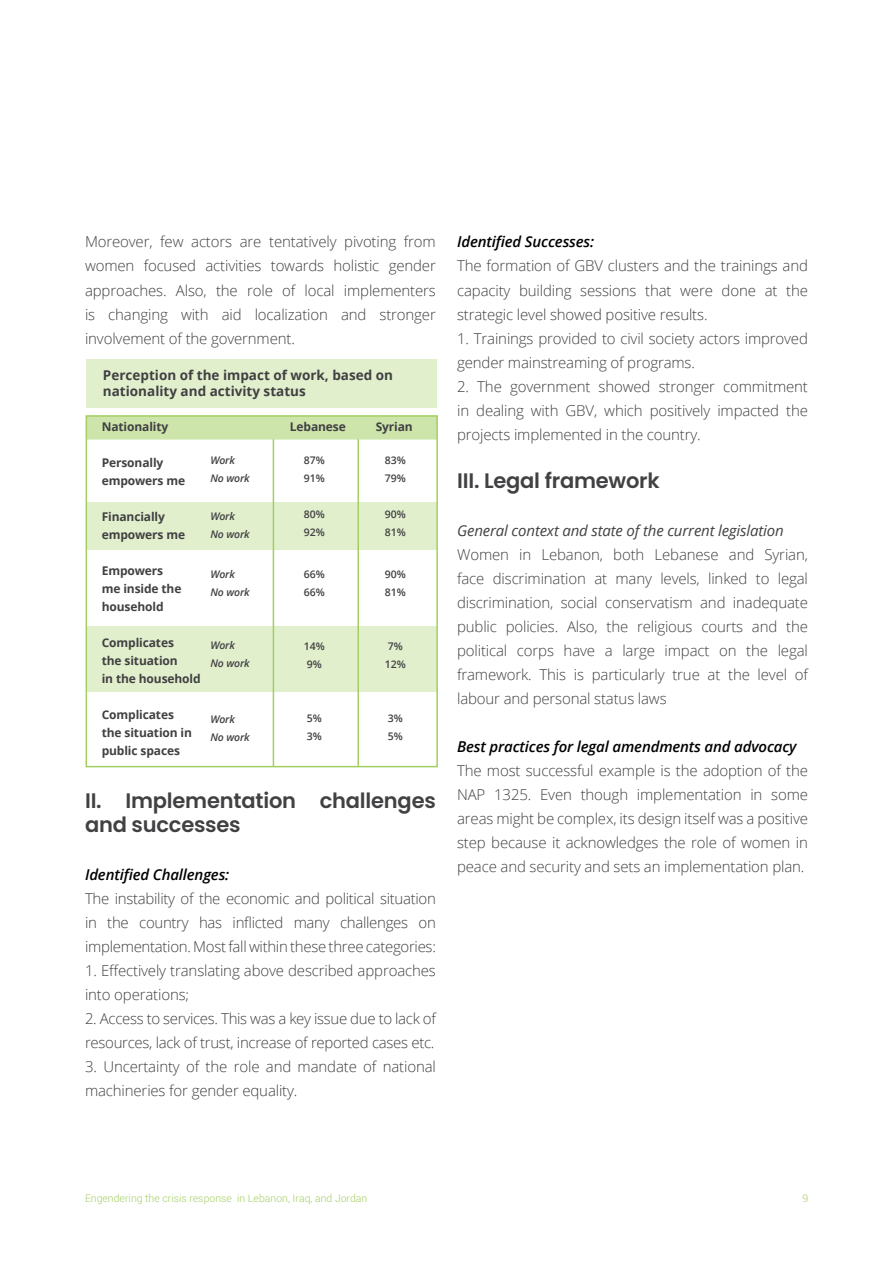
<style>
.page{position:relative;width:893px;height:1263px;background:#fff}
.page>*{position:absolute;margin:0;border:0;box-sizing:border-box;transform-origin:0 0}
.t1{font:600 21px/24px "Poppins";letter-spacing:-.01em;color:#414042}
.t2{font:300 15px/24px "Open Sans";letter-spacing:-.01em;color:#414042;text-align:justify}
.t3{font:italic 600 15px "Open Sans";letter-spacing:-.01em;color:#000}
.t4{font:italic 15px "Open Sans";letter-spacing:-.01em;color:#414042}
.t5{font:700 13.5px/16.2px "Open Sans";color:#414042}
.t6{font:700 12px/18px "Open Sans";letter-spacing:-.01em;color:#414042}
.t7{font:600 10.5px/18px "Open Sans";letter-spacing:-.01em;color:#414042}
.t8{font:300 10.5px "Roboto";color:#a3cf62}
.t9{font:italic 600 10.5px/18px "Open Sans";letter-spacing:-.01em;color:#414042}
</style>
<div class="page">
<div style="left:86px;top:416px;width:351px;height:24px;background:#e1efcd"></div>
<div style="left:86px;top:417px;width:351px;height:22px;background:#cde4ab"></div>
<div style="left:86px;top:359px;width:351px;height:49px;background:#e1efcd"></div>
<div style="left:86px;top:503px;width:351px;height:47px;background:#e1efcd"></div>
<div style="left:86px;top:626px;width:351px;height:66px;background:#e1efcd"></div>
<div style="left:86px;top:415px;width:352px;height:352px;border:2px solid #a3cf62"></div>
<hr style="left:357px;top:439px;width:2px;height:328px;background:#a3cf62">
<hr style="left:273px;top:439px;width:1px;height:328px;background:#a3cf62">
<p class="t2" style="left:85px;top:230px;width:352px">Moreover, few actors are tentatively pivoting from women focused activities towards holistic gender approaches. Also, the role of local implementers is changing with aid localization and stronger involvement of the government.</p>
<p class="t5" style="left:103px;top:366px;width:292px">Perception of the impact of work, based on nationality and activity status</p>
<p class="t6" style="left:102px;top:417px;width:68px">Nationality</p>
<p class="t6" style="left:102px;top:453px;width:85px">Personally empowers me</p>
<p class="t6" style="left:102px;top:507px;width:85px">Financially empowers me</p>
<p class="t6" style="left:102px;top:561px;width:81px">Empowers me inside the household</p>
<p class="t6" style="left:102px;top:633px;width:100px">Complicates<br>the situation<br>in the household</p>
<p class="t6" style="left:102px;top:705px;width:92px">Complicates the situation in public spaces</p>
<p class="t6" style="left:290px;top:417px;width:57px">Lebanese</p>
<p class="t6" style="left:376px;top:417px;width:39px">Syrian</p>
<p class="t9" style="left:210px;top:451px;width:41px">Work<br>No work</p>
<p class="t9" style="left:210px;top:507px;width:41px">Work<br>No work</p>
<p class="t9" style="left:210px;top:565px;width:41px">Work<br>No work</p>
<p class="t7" style="left:385px;top:451px;width:22px">83%<br>79%</p>
<p class="t7" style="left:385px;top:505px;width:22px">90%<br>81%</p>
<p class="t7" style="left:385px;top:565px;width:22px">90%<br>81%</p>
<p class="t7" style="left:304px;top:451px;width:22px">87%<br>91%</p>
<p class="t7" style="left:304px;top:505px;width:22px">80%<br>92%</p>
<p class="t7" style="left:304px;top:565px;width:22px">66%<br>66%</p>
<p class="t9" style="left:210px;top:636px;width:41px">Work<br>No work</p>
<p class="t7" style="left:385px;top:637px;width:22px">7%<br>12%</p>
<p class="t7" style="left:304px;top:637px;width:22px">14%<br>9%</p>
<p class="t7" style="left:388px;top:709px;width:16px">3%<br>5%</p>
<p class="t7" style="left:307px;top:709px;width:16px">5%<br>3%</p>
<p class="t9" style="left:210px;top:710px;width:41px">Work<br>No work</p>
<h1 class="t1" style="left:85px;top:789px;width:352px">II. Implementation challenges and successes</h1>
<p class="t3" style="left:85px;top:864px;width:146px">Identified Challenges:</p>
<p class="t2" style="left:85px;top:886px;width:352px">The instability of the economic and political situation in the country has inflicted many challenges on implementation. Most fall within these three categories:</p>
<p class="t2" style="left:85px;top:958px;width:352px">1. Effectively translating above described approaches into operations;</p>
<p class="t2" style="left:85px;top:1006px;width:352px">2. Access to services. This was a key issue due to lack of resources, lack of trust, increase of reported cases etc.</p>
<p class="t2" style="left:85px;top:1054px;width:352px">3. Uncertainty of the role and mandate of national machineries for gender equality.</p>
<p class="t3" style="left:457px;top:232px;width:139px">Identified Successes:</p>
<p class="t2" style="left:457px;top:254px;width:352px">The formation of GBV clusters and the trainings and capacity building sessions that were done at the strategic level showed positive results.</p>
<p class="t2" style="left:457px;top:326px;width:352px">1. Trainings provided to civil society actors improved gender mainstreaming of programs.</p>
<p class="t2" style="left:457px;top:374px;width:352px">2. The government showed stronger commitment in dealing with GBV, which positively impacted the projects implemented in the country.</p>
<h1 class="t1" style="left:457px;top:468px;width:204px">III. Legal framework</h1>
<p class="t4" style="left:457px;top:520px;width:328px">General context and state of the current legislation</p>
<p class="t2" style="left:457px;top:542px;width:352px">Women in Lebanon, both Lebanese and Syrian, face discrimination at many levels, linked to legal discrimination, social conservatism and inadequate public policies. Also, the religious courts and the political corps have a large impact on the legal framework. This is particularly true at the level of labour and personal status laws</p>
<p class="t3" style="left:457px;top:736px;width:341px">Best practices for legal amendments and advocacy</p>
<p class="t2" style="left:457px;top:758px;width:352px">The most successful example is the adoption of the NAP 1325. Even though implementation in some areas might be complex, its design itself was a positive step because it acknowledges the role of women in peace and security and sets an implementation plan.</p>
<p class="t8" style="left:85px;top:1191px;width:284px">Engendering the crisis response in Lebanon, Iraq, and Jordan</p>
<p class="t8" style="left:802px;top:1191px;width:7px">9</p>
</div>
